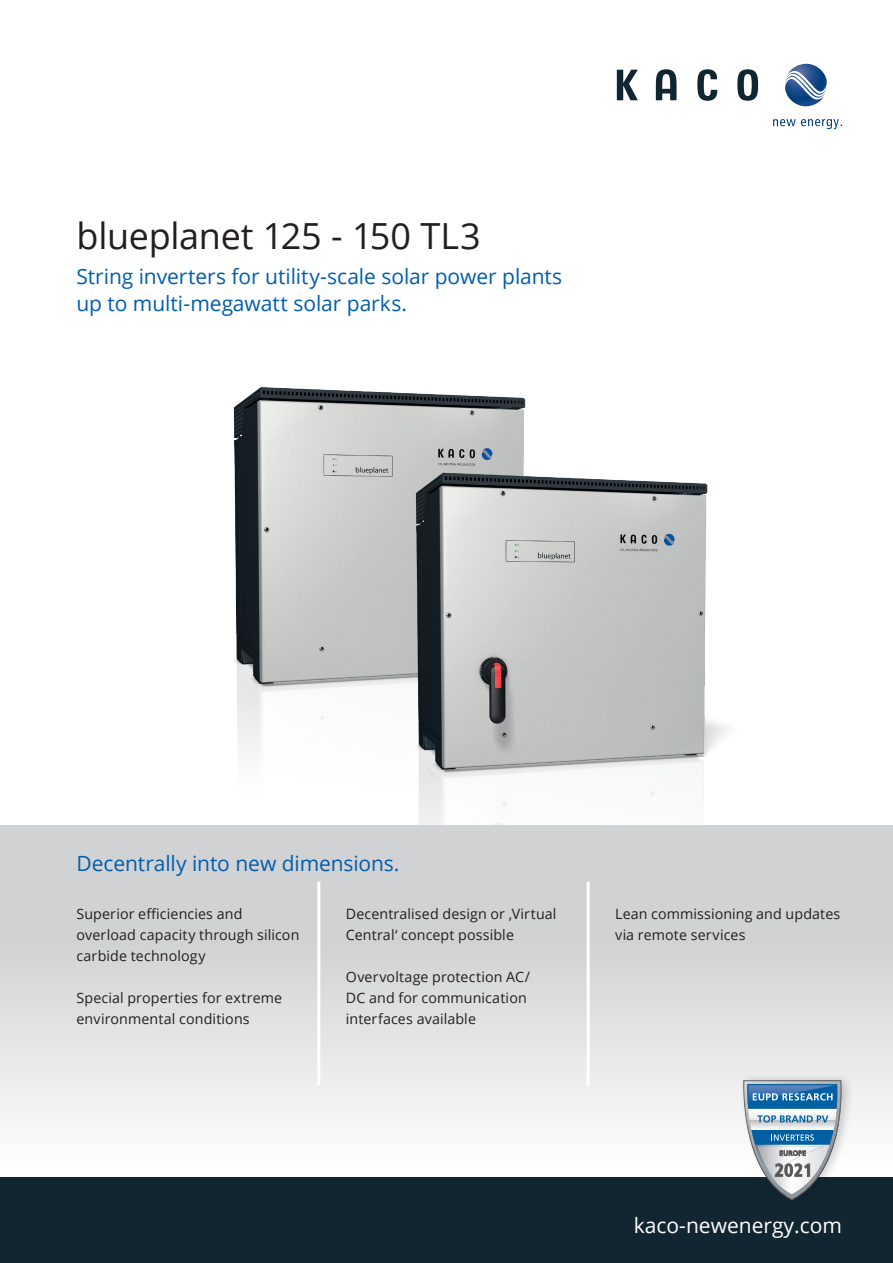
<style>
.page{position:relative;width:893px;height:1263px;background:#fff}
.page>*{position:absolute;margin:0;border:0;box-sizing:border-box;transform-origin:0 0}
.t1{font:36px "Open Sans";letter-spacing:-.005em;color:#231f20}
.t2{font:21px/27px "Open Sans";letter-spacing:-.005em;color:#015dad}
.t3{font:21px "Open Sans";color:#fff}
.t4{font:14.25px/21px "Open Sans";letter-spacing:.01em;color:#231f20}
</style>
<div class="page">
<img style="left:233px;top:387px;width:496px;height:438px">
<svg style="left:617px;top:69px;width:141px;height:32px"></svg>
<svg style="left:785px;top:64px;width:42px;height:43px"></svg>
<svg style="left:773px;top:119px;width:69px;height:10px"></svg>
<svg style="left:0;top:825px;width:893px;height:438px"></svg>
<hr style="left:317px;top:882px;width:3px;height:203px;background:#fff">
<hr style="left:587px;top:882px;width:3px;height:203px;background:#fff">
<div style="left:739px;top:1072px;width:115px;height:136px;background:#231f20;opacity:.2"></div>
<svg style="left:743px;top:1080px;width:99px;height:120px"></svg>
<h1 class="t1" style="left:77px;top:211px;width:406px">blueplanet 125 - 150 TL3</h1>
<h2 class="t2" style="left:77px;top:262px;width:487px">String inverters for utility-scale solar power plants up to multi-megawatt solar parks.</h2>
<h2 class="t2" style="left:77px;top:849px;width:324px">Decentrally into new dimensions.</h2>
<p class="t4" style="left:77px;top:903px;width:224px">Superior efficiencies and overload capacity through silicon carbide technology</p>
<p class="t4" style="left:77px;top:987px;width:207px">Special properties for extreme environmental conditions</p>
<p class="t4" style="left:346px;top:903px;width:212px">Decentralised design or ‚Virtual<br>Central‘ concept possible</p>
<p class="t4" style="left:346px;top:966px;width:186px">Overvoltage protection AC/<br>DC and for communication interfaces available</p>
<p class="t4" style="left:615px;top:903px;width:227px">Lean commissioning and updates via remote services</p>
<h2 class="t3" style="left:634px;top:1211px;width:210px">kaco-newenergy.com</h2>
</div>
